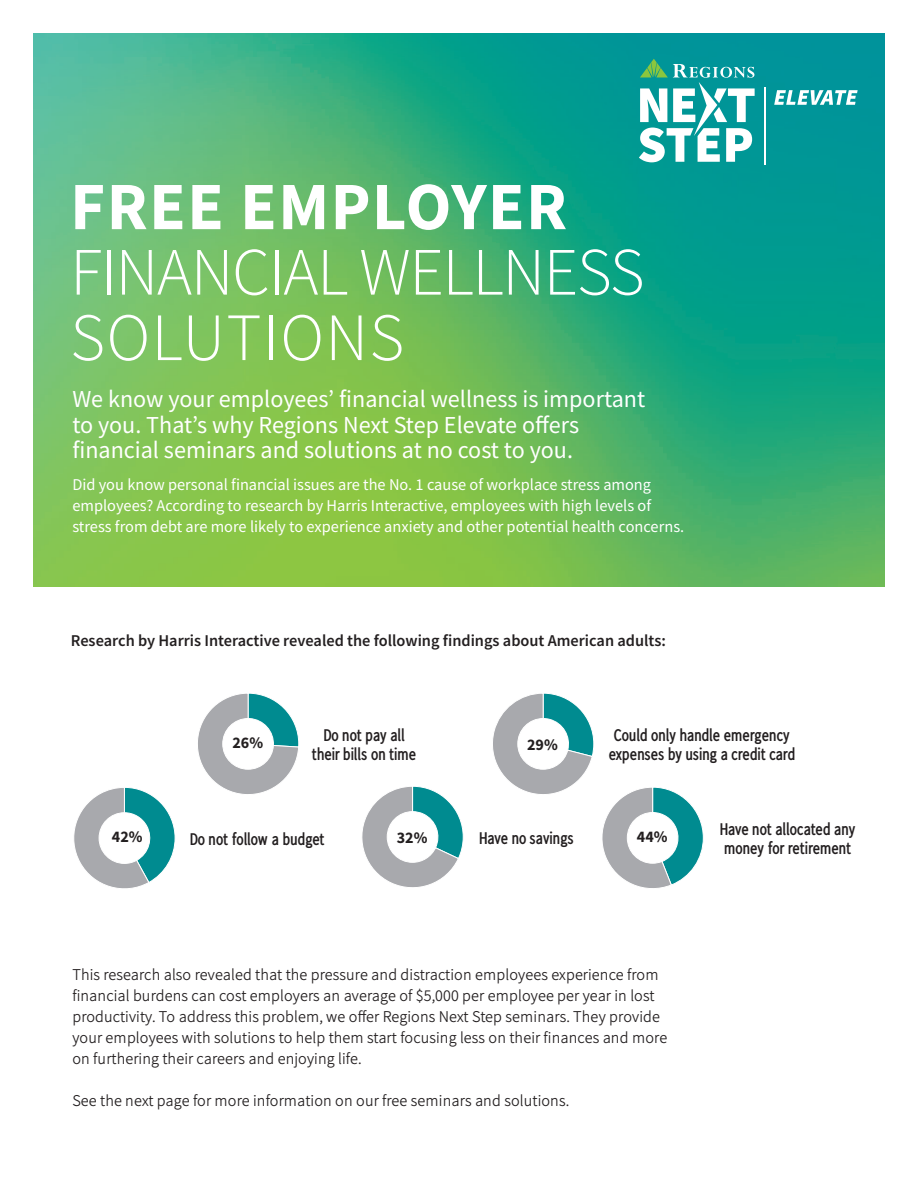
<style>
.page{position:relative;width:918px;height:1188px;background:#fff}
.page>*{position:absolute;margin:0;border:0;box-sizing:border-box;transform-origin:0 0}
.t1{font:100 67.65px/65.4px "Regions Sans";letter-spacing:-.02em;color:#fff}
.t2{font:700 67.65px "Regions Sans";letter-spacing:.02em;color:#fff}
.t3{font:24.3px/25.5px "Regions Sans";color:#fff}
.t4{font:600 18px/19.5px "Regions Sans Condensed";letter-spacing:-.03em;color:#231f20;text-align:center}
.t5{font:300 16.5px/21px "Regions Sans";color:#231f20}
.t6{font:16.5px/21px "Regions Sans";color:#fff}
.t7{font:600 16.5px "Regions Sans";color:#231f20}
.t8{font:700 16.2px "Regions Sans";color:#231f20}
</style>
<div class="page">
<img style="left:34px;top:34px;width:850px;height:552px">
<svg style="left:74px;top:787px;width:101px;height:102px"></svg>
<svg style="left:198px;top:693px;width:101px;height:101px"></svg>
<svg style="left:362px;top:786px;width:102px;height:102px"></svg>
<svg style="left:493px;top:693px;width:211px;height:195px"></svg>
<hr style="left:765px;top:87px;width:1px;height:78px;background:#fff">
<svg style="left:774px;top:90px;width:84px;height:15px"></svg>
<svg style="left:639px;top:59px;width:116px;height:103px"></svg>
<h1 class="t2" style="left:70px;top:161px;width:498px">FREE EMPLOYER</h1>
<h1 class="t1" style="left:70px;top:240px;width:576px">FINANCIAL WELLNESS<br>SOLUTIONS</h1>
<h2 class="t3" style="left:72px;top:386px;width:574px">We know your employees’ financial wellness is important to you. That’s why Regions Next Step Elevate offers financial seminars and solutions at no cost to you.</h2>
<p class="t6" style="left:72px;top:474px;width:613px">Did you know personal financial issues are the No. 1 cause of workplace stress among employees? According to research by Harris Interactive, employees with high levels of stress from debt are more likely to experience anxiety and other potential health concerns.</p>
<p class="t7" style="left:71px;top:629px;width:597px">Research by Harris Interactive revealed the following findings about American adults:</p>
<p class="t8" style="left:232px;top:732px;width:32px">26%</p>
<p class="t4" style="left:312px;top:725px;width:106px">Do not pay all their bills on time</p>
<p class="t8" style="left:527px;top:734px;width:32px">29%</p>
<p class="t8" style="left:112px;top:826px;width:32px">42%</p>
<p class="t4" style="left:190px;top:829px;width:137px">Do not follow a budget</p>
<p class="t8" style="left:397px;top:827px;width:32px">32%</p>
<p class="t4" style="left:480px;top:828px;width:96px">Have no savings</p>
<p class="t4" style="left:609px;top:725px;width:189px">Could only handle emergency expenses by using a credit card</p>
<p class="t8" style="left:637px;top:826px;width:32px">44%</p>
<p class="t4" style="left:720px;top:819px;width:137px;text-align:left">Have not allocated any money for retirement</p>
<p class="t5" style="left:72px;top:964px;width:596px">This research also revealed that the pressure and distraction employees experience from financial burdens can cost employers an average of $5,000 per employee per year in lost productivity. To address this problem, we offer Regions Next Step seminars. They provide your employees with solutions to help them start focusing less on their finances and more on furthering their careers and enjoying life.</p>
<p class="t5" style="left:72px;top:1090px;width:498px">See the next page for more information on our free seminars and solutions.</p>
</div>
